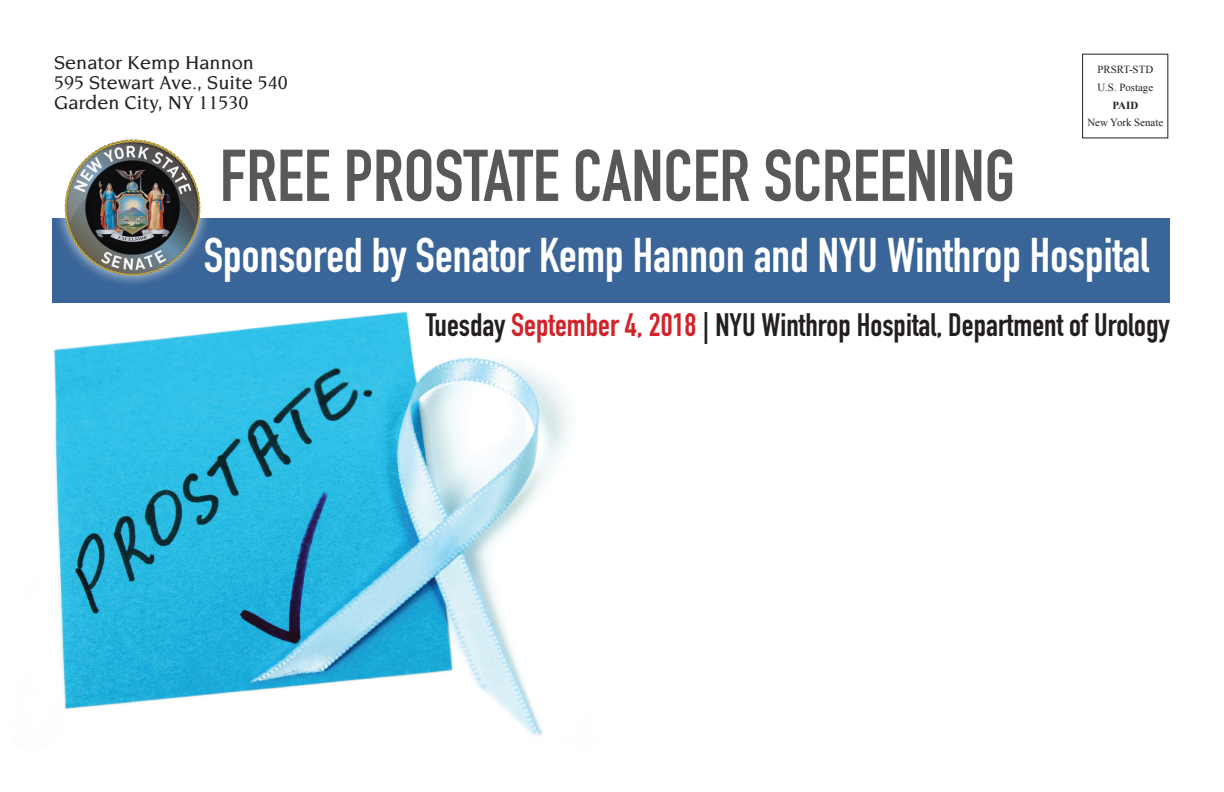
<style>
.page{position:relative;width:1224px;height:792px;background:#fff}
.page>*{position:absolute;margin:0;border:0;box-sizing:border-box;transform-origin:0 0}
.t1{font:72px "DIN Engschrift Std";color:#57585a}
.t2{font:48px "DIN Engschrift Std";color:#fff}
.t3{font:32px "DIN Engschrift Std";color:#231f20}
.t4{font:500 20px/20px "Novarese Std";color:#231f20}
.t5{font:10.8px/17.6px "Times New Roman";color:#231f20}
.t6{font:700 10.8px "Times New Roman";color:#231f20}
.s1{color:#d1232a}
</style>
<div class="page">
<img style="left:54px;top:311px;width:517px;height:425px">
<div style="left:52px;top:218px;width:1118px;height:84px;background:#3a6598"></div>
<div style="left:53px;top:127px;width:159px;height:160px;background:#fff;opacity:.75"></div>
<img style="left:73px;top:140px;width:57px;height:36px">
<p class="t4" style="left:54px;top:52px;width:235px">Senator Kemp Hannon<br>595 Stewart Ave., Suite 540<br>Garden City, NY 11530</p>
<p class="t5" style="left:1097px;top:61px;width:57px">PRSRT-STD<br>U.S. Postage</p>
<p class="t6" style="left:1112px;top:98px;width:27px">PAID</p>
<p class="t5" style="left:1087px;top:114px;width:77px">New York Senate</p>
<h1 class="t1" style="left:220px;top:133px;width:797px">FREE PROSTATE CANCER SCREENING</h1>
<h2 class="t2" style="left:204px;top:227px;width:947px">Sponsored by Senator Kemp Hannon and NYU Winthrop Hospital</h2>
<p class="t3" style="left:426px;top:306px;width:745px">Tuesday <span class="s1">September 4, 2018</span> | NYU Winthrop Hospital, Department of Urology</p>
</div>
